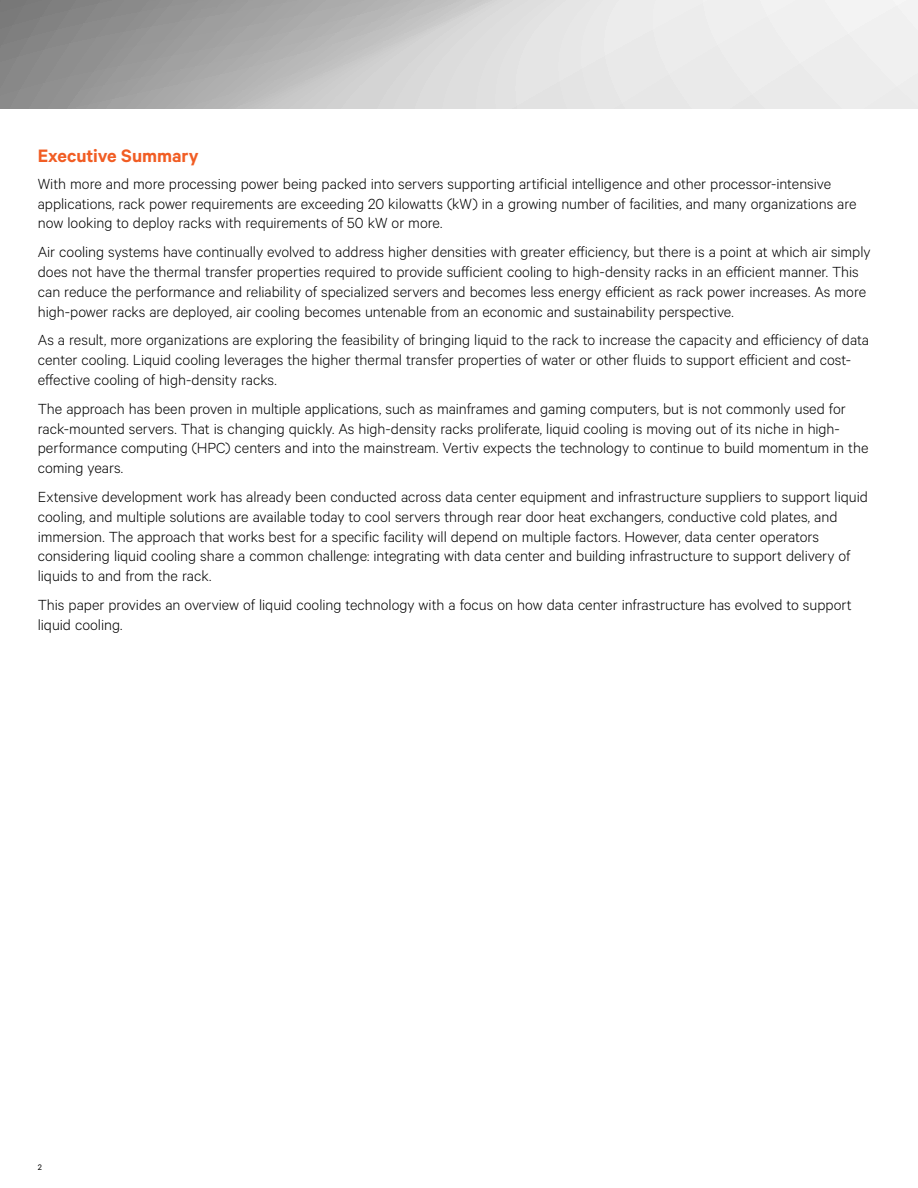
<style>
.page{position:relative;width:918px;height:1188px;background:#fff}
.page>*{position:absolute;margin:0;border:0;box-sizing:border-box;transform-origin:0 0}
.t1{font:600 20.25px "Calibre";letter-spacing:-.005em;color:#f15d24}
.t2{font:300 16.5px/19.8px "Calibre";color:#000}
.t3{font:9px "Calibre";color:#000}
</style>
<div class="page">
<svg style="left:0;top:0;width:918px;height:109px;background:#c9c9c9"></svg>
<p class="t1" style="left:38px;top:144px;width:162px">Executive Summary</p>
<p class="t2" style="left:38px;top:173px;width:820px">With more and more processing power being packed into servers supporting artificial intelligence and other processor-intensive applications, rack power requirements are exceeding 20 kilowatts (kW) in a growing number of facilities, and many organizations are now looking to deploy racks with requirements of 50 kW or more.</p>
<p class="t2" style="left:38px;top:241px;width:834px">Air cooling systems have continually evolved to address higher densities with greater efficiency, but there is a point at which air simply does not have the thermal transfer properties required to provide sufficient cooling to high-density racks in an efficient manner. This can reduce the performance and reliability of specialized servers and becomes less energy efficient as rack power increases. As more high-power racks are deployed, air cooling becomes untenable from an economic and sustainability perspective.</p>
<p class="t2" style="left:38px;top:330px;width:833px">As a result, more organizations are exploring the feasibility of bringing liquid to the rack to increase the capacity and efficiency of data center cooling. Liquid cooling leverages the higher thermal transfer properties of water or other fluids to support efficient and cost&shy;effective cooling of high-density racks.</p>
<p class="t2" style="left:38px;top:398px;width:832px">The approach has been proven in multiple applications, such as mainframes and gaming computers, but is not commonly used for rack-mounted servers. That is changing quickly. As high-density racks proliferate, liquid cooling is moving out of its niche in high&shy;performance computing (HPC) centers and into the mainstream. Vertiv expects the technology to continue to build momentum in the coming years.</p>
<p class="t2" style="left:38px;top:486px;width:832px">Extensive development work has already been conducted across data center equipment and infrastructure suppliers to support liquid cooling, and multiple solutions are available today to cool servers through rear door heat exchangers, conductive cold plates, and immersion. The approach that works best for a specific facility will depend on multiple factors. However, data center operators considering liquid cooling share a common challenge: integrating with data center and building infrastructure to support delivery of liquids to and from the rack.</p>
<p class="t2" style="left:38px;top:594px;width:815px">This paper provides an overview of liquid cooling technology with a focus on how data center infrastructure has evolved to support liquid cooling.</p>
<p class="t3" style="left:38px;top:1162px;width:6px">2</p>
</div>
